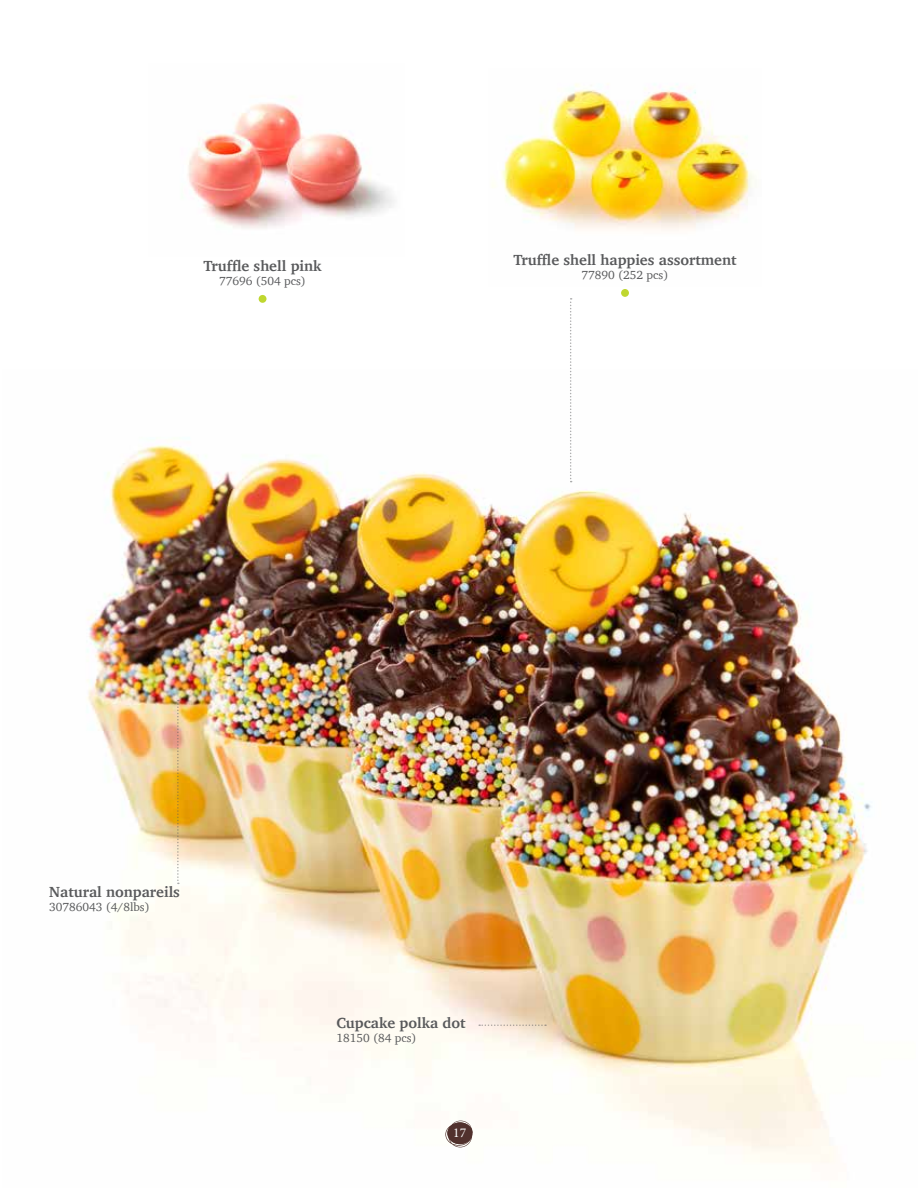
<style>
.page{position:relative;width:918px;height:1188px;background:#fff}
.page>*{position:absolute;margin:0;border:0;box-sizing:border-box;transform-origin:0 0}
.t1{font:700 15px "Charter";color:#58595b}
.t2{font:13.5px "Minion Pro";color:#fff}
.t3{font:12px "Charter";color:#58595b}
</style>
<div class="page">
<img style="left:87px;top:445px;width:785px;height:718px">
<img style="left:187px;top:96px;width:208px;height:133px">
<div style="left:259px;top:295px;width:8px;height:8px;background:#bfd730;border-radius:50%"></div>
<img style="left:492px;top:83px;width:262px;height:148px">
<div style="left:621px;top:289px;width:8px;height:8px;background:#bfd730;border-radius:50%"></div>
<svg style="left:445px;top:1121px;width:28px;height:26px"></svg>
<div style="left:447px;top:1122px;width:26px;height:22px;background:#51312d;border-radius:50%"></div>
<svg style="left:479px;top:1024px;width:67px;height:2px"></svg>
<svg style="left:570px;top:298px;width:2px;height:184px"></svg>
<svg style="left:177px;top:700px;width:2px;height:184px"></svg>
<p class="t1" style="left:204px;top:253px;width:119px">Truffle shell pink</p>
<p class="t3" style="left:219px;top:271px;width:88px">77696 (504 pcs)</p>
<p class="t1" style="left:514px;top:247px;width:224px">Truffle shell happies assortment</p>
<p class="t3" style="left:582px;top:265px;width:88px">77890 (252 pcs)</p>
<p class="t1" style="left:49px;top:879px;width:132px">Natural nonpareils</p>
<p class="t3" style="left:49px;top:897px;width:102px">30786043 (4/8lbs)</p>
<p class="t1" style="left:336px;top:1010px;width:131px">Cupcake polka dot</p>
<p class="t3" style="left:336px;top:1028px;width:82px">18150 (84 pcs)</p>
<p class="t2" style="left:453px;top:1123px;width:14px">17</p>
</div>
